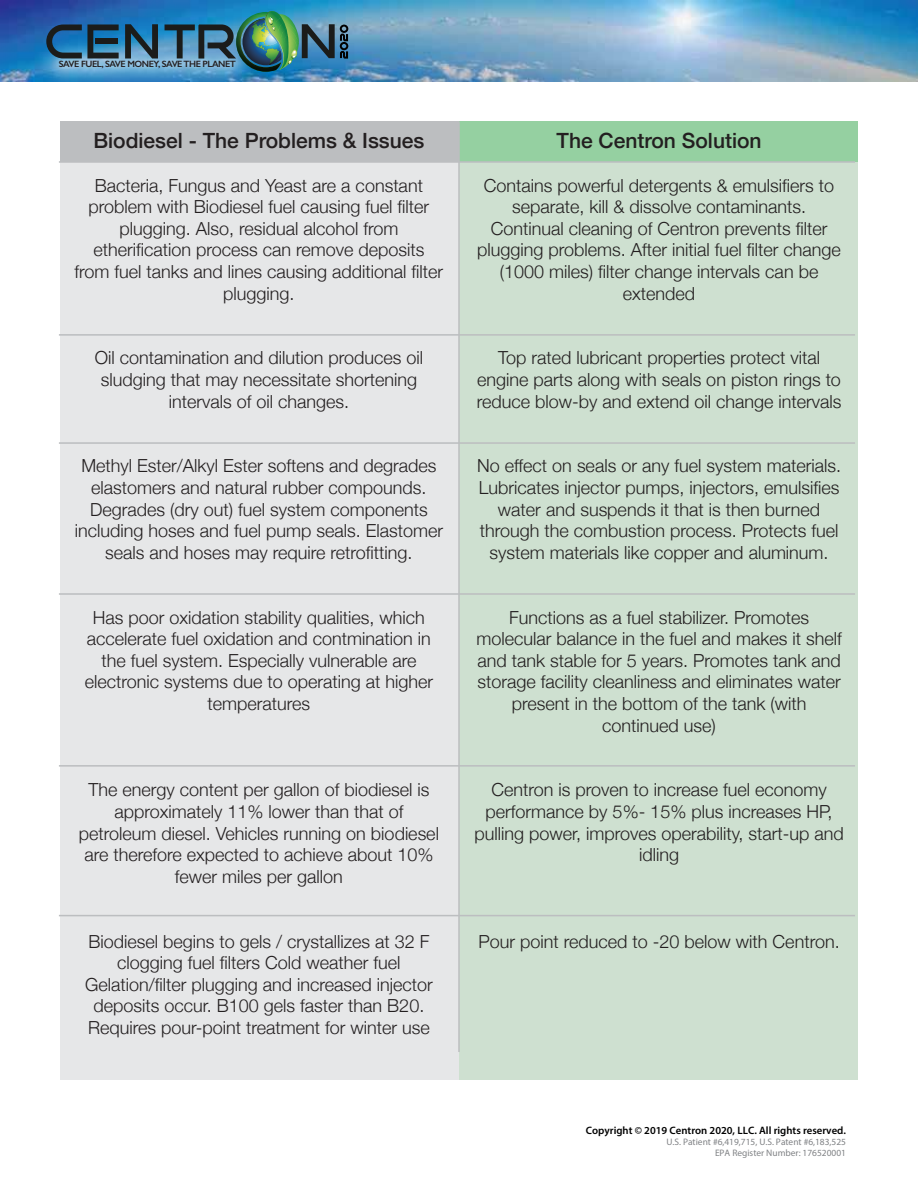
<style>
.page{position:relative;width:918px;height:1188px;background:#fff}
.page>*{position:absolute;margin:0;border:0;box-sizing:border-box;transform-origin:0 0}
.t1{font:500 21px "Helvetica Neue";color:#231f20}
.t2{font:300 18px/21.6px "Helvetica Neue";color:#231f20;text-align:center}
.t3{font:600 10.8px "Myriad Pro";color:#010101}
.t4{font:9.45px/11.2px "Myriad Pro";color:#808285;text-align:right}
.t5{font:600 9.15px "Gill Sans";letter-spacing:-.05em;color:#231f20}
</style>
<div class="page">
<div style="left:60px;top:121px;width:399px;height:959px;background:#e6e7e8"></div>
<div style="left:60px;top:121px;width:399px;height:41px;background:#bcbec0"></div>
<div style="left:459px;top:121px;width:399px;height:959px;background:#cee0d0"></div>
<div style="left:459px;top:121px;width:399px;height:41px;background:#95d0a1"></div>
<img style="left:0;top:0;width:918px;height:81px">
<img style="left:30px;top:31px;width:234px;height:51px">
<img style="left:48px;top:48px;width:199px;height:33px">
<svg style="left:46px;top:24px;width:73px;height:34px;background:#1f577c"></svg>
<div style="left:96px;top:38px;width:22px;height:6px;background:#1b1c1a"></div>
<svg style="left:125px;top:24px;width:33px;height:34px"></svg>
<img style="left:165px;top:11px;width:183px;height:61px">
<hr style="left:59px;top:334px;width:796px;height:2px;background:#bcbec0">
<hr style="left:59px;top:161px;width:796px;height:2px;background:#bcbec0">
<hr style="left:59px;top:915px;width:796px;height:1px;background:#bcbec0">
<hr style="left:59px;top:442px;width:796px;height:2px;background:#bcbec0">
<hr style="left:59px;top:593px;width:796px;height:2px;background:#bcbec0">
<hr style="left:59px;top:765px;width:796px;height:2px;background:#bcbec0">
<hr style="left:458px;top:121px;width:2px;height:931px;background:#bcbec0">
<p class="t5" style="left:59px;top:58px;width:178px">SAVE FUEL, SAVE MONEY, SAVE THE PLANET</p>
<p class="t1" style="left:93px;top:124px;width:333px">Biodiesel - The Problems &amp; Issues</p>
<p class="t2" style="left:75px;top:173px;width:370px">Bacteria, Fungus and Yeast are a constant problem with Biodiesel fuel causing fuel filter plugging. Also, residual alcohol from etherification process can remove deposits from fuel tanks and lines causing additional filter plugging.</p>
<p class="t2" style="left:95px;top:346px;width:330px">Oil contamination and dilution produces oil sludging that may necessitate shortening intervals of oil changes.</p>
<p class="t2" style="left:75px;top:454px;width:370px">Methyl Ester/Alkyl Ester softens and degrades elastomers and natural rubber compounds.<br>Degrades (dry out) fuel system components including hoses and fuel pump seals. Elastomer seals and hoses may require retrofitting.</p>
<p class="t2" style="left:85px;top:605px;width:350px">Has poor oxidation stability qualities, which accelerate fuel oxidation and contmination in the fuel system. Especially vulnerable are electronic systems due to operating at higher temperatures</p>
<p class="t2" style="left:79px;top:778px;width:362px">The energy content per gallon of biodiesel is approximately 11% lower than that of petroleum diesel. Vehicles running on biodiesel are therefore expected to achieve about 10% fewer miles per gallon</p>
<p class="t2" style="left:85px;top:929px;width:349px">Biodiesel begins to gels / crystallizes at 32 F clogging fuel filters Cold weather fuel Gelation/filter plugging and increased injector deposits occur. B100 gels faster than B20.<br>Requires pour-point treatment for winter use</p>
<p class="t1" style="left:557px;top:124px;width:206px">The Centron Solution</p>
<p class="t2" style="left:477px;top:173px;width:365px">Contains powerful detergents &amp; emulsifiers to separate, kill &amp; dissolve contaminants.<br>Continual cleaning of Centron prevents filter plugging problems. After initial fuel filter change (1000 miles) filter change intervals can be extended</p>
<p class="t2" style="left:477px;top:346px;width:366px">Top rated lubricant properties protect vital engine parts along with seals on piston rings to reduce blow-by and extend oil change intervals</p>
<p class="t2" style="left:477px;top:454px;width:365px">No effect on seals or any fuel system materials.<br>Lubricates injector pumps, injectors, emulsifies water and suspends it that is then burned through the combustion process. Protects fuel system materials like copper and aluminum.</p>
<p class="t2" style="left:477px;top:605px;width:367px">Functions as a fuel stabilizer. Promotes molecular balance in the fuel and makes it shelf and tank stable for 5 years. Promotes tank and storage facility cleanliness and eliminates water present in the bottom of the tank (with continued use)</p>
<p class="t2" style="left:474px;top:778px;width:371px">Centron is proven to increase fuel economy performance by 5%- 15% plus increases HP, pulling power, improves operability, start-up and idling</p>
<p class="t2" style="left:479px;top:929px;width:363px">Pour point reduced to -20 below with Centron.</p>
<p class="t3" style="left:586px;top:1123px;width:262px">Copyright © 2019 Centron 2020, LLC. All rights reserved.</p>
<p class="t4" style="left:666px;top:1136px;width:181px">U.S. Patient #6,419,715, U.S. Patent #6,183,525<br>EPA Register Number: 176520001</p>
</div>
